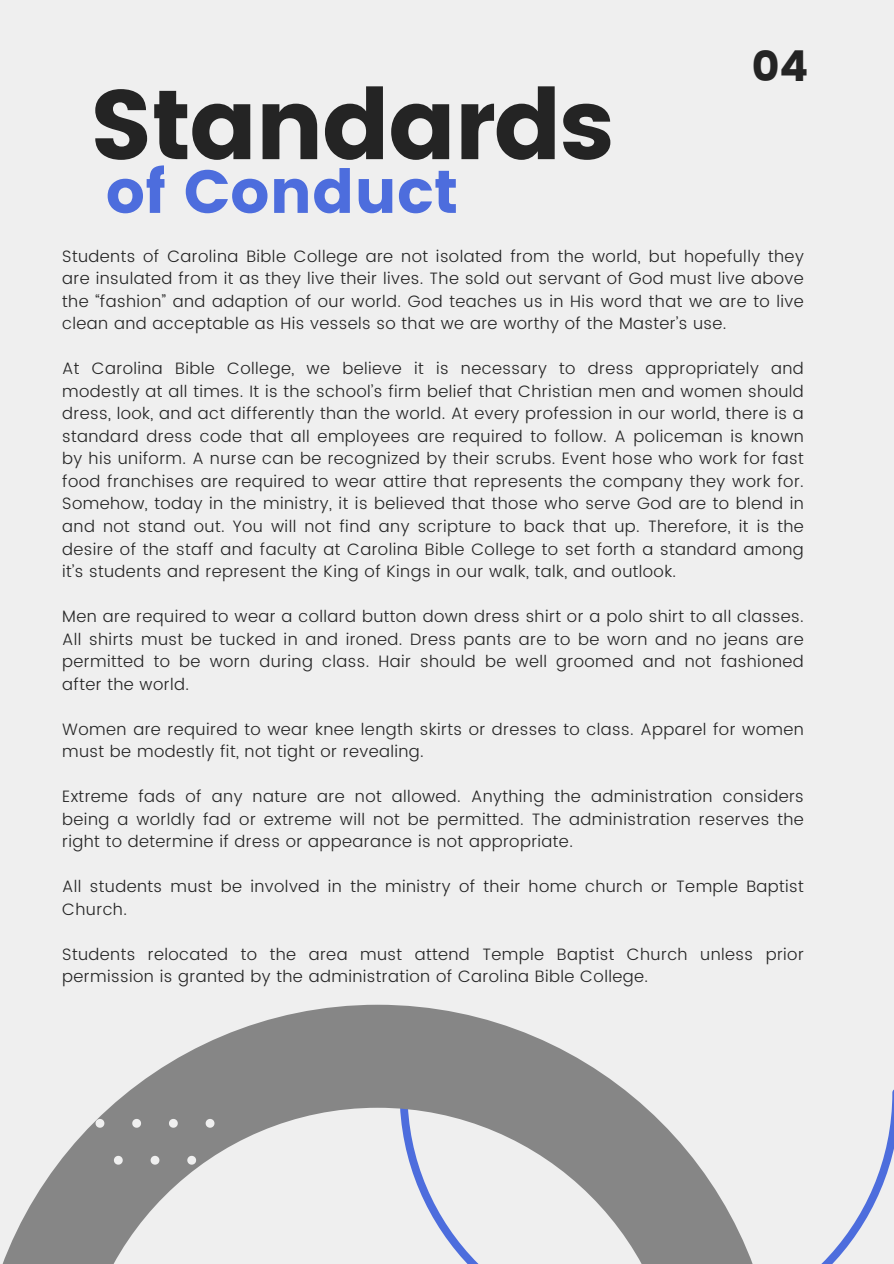
<style>
.page{position:relative;width:894px;height:1264px;background:#fff}
.page>*{position:absolute;margin:0;border:0;box-sizing:border-box;transform-origin:0 0}
.t1{font:98.4px "Poppins";letter-spacing:-.025em;color:#242424}
.t2{font:60.6px "Poppins";color:#4d6ddd}
.t3{font:42.6px "Poppins";color:#242424}
.t4{font:300 16.5px/22.5px "Poppins";letter-spacing:.025em;color:#242424;text-align:justify}
</style>
<div class="page">
<div style="left:0;top:0;width:893px;height:1263px;background:#efefef"></div>
<svg style="left:822px;top:1091px;width:71px;height:172px"></svg>
<svg style="left:3px;top:1004px;width:749px;height:259px"></svg>
<svg style="left:95px;top:1118px;width:9px;height:9px"></svg>
<svg style="left:132px;top:1118px;width:9px;height:9px"></svg>
<svg style="left:169px;top:1118px;width:9px;height:9px"></svg>
<svg style="left:205px;top:1118px;width:9px;height:9px"></svg>
<svg style="left:114px;top:1155px;width:9px;height:9px"></svg>
<svg style="left:150px;top:1155px;width:9px;height:9px"></svg>
<svg style="left:187px;top:1155px;width:9px;height:9px"></svg>
<svg style="left:224px;top:1155px;width:8px;height:9px"></svg>
<h1 class="t1" style="left:89px;top:68px;width:526px">Standards</h1>
<h2 class="t2" style="left:105px;top:156px;width:354px">of Conduct</h2>
<h3 class="t3" style="left:751px;top:42px;width:58px">04</h3>
<p class="t4" style="left:62px;top:245px;width:743px">Students of Carolina Bible College are not isolated from the world, but hopefully they are insulated from it as they live their lives. The sold out servant of God must live above the “fashion” and adaption of our world. God teaches us in His word that we are to live clean and acceptable as His vessels so that we are worthy of the Master’s use.</p>
<p class="t4" style="left:62px;top:357px;width:743px">At Carolina Bible College, we believe it is necessary to dress appropriately and modestly at all times. It is the school’s firm belief that Christian men and women should dress, look, and act differently than the world. At every profession in our world, there is a standard dress code that all employees are required to follow. A policeman is known by his uniform. A nurse can be recognized by their scrubs. Event hose who work for fast food franchises are required to wear attire that represents the company they work for.<br>Somehow, today in the ministry, it is believed that those who serve God are to blend in and not stand out. You will not find any scripture to back that up. Therefore, it is the desire of the staff and faculty at Carolina Bible College to set forth a standard among it’s students and represent the King of Kings in our walk, talk, and outlook.</p>
<p class="t4" style="left:62px;top:605px;width:743px">Men are required to wear a collard button down dress shirt or a polo shirt to all classes.<br>All shirts must be tucked in and ironed. Dress pants are to be worn and no jeans are permitted to be worn during class. Hair should be well groomed and not fashioned after the world.</p>
<p class="t4" style="left:62px;top:717px;width:743px">Women are required to wear knee length skirts or dresses to class. Apparel for women must be modestly fit, not tight or revealing.</p>
<p class="t4" style="left:62px;top:785px;width:743px">Extreme fads of any nature are not allowed. Anything the administration considers being a worldly fad or extreme will not be permitted. The administration reserves the right to determine if dress or appearance is not appropriate.</p>
<p class="t4" style="left:62px;top:875px;width:743px">All students must be involved in the ministry of their home church or Temple Baptist<br>Church.</p>
<p class="t4" style="left:62px;top:942px;width:743px">Students relocated to the area must attend Temple Baptist Church unless prior permission is granted by the administration of Carolina Bible College.</p>
</div>
